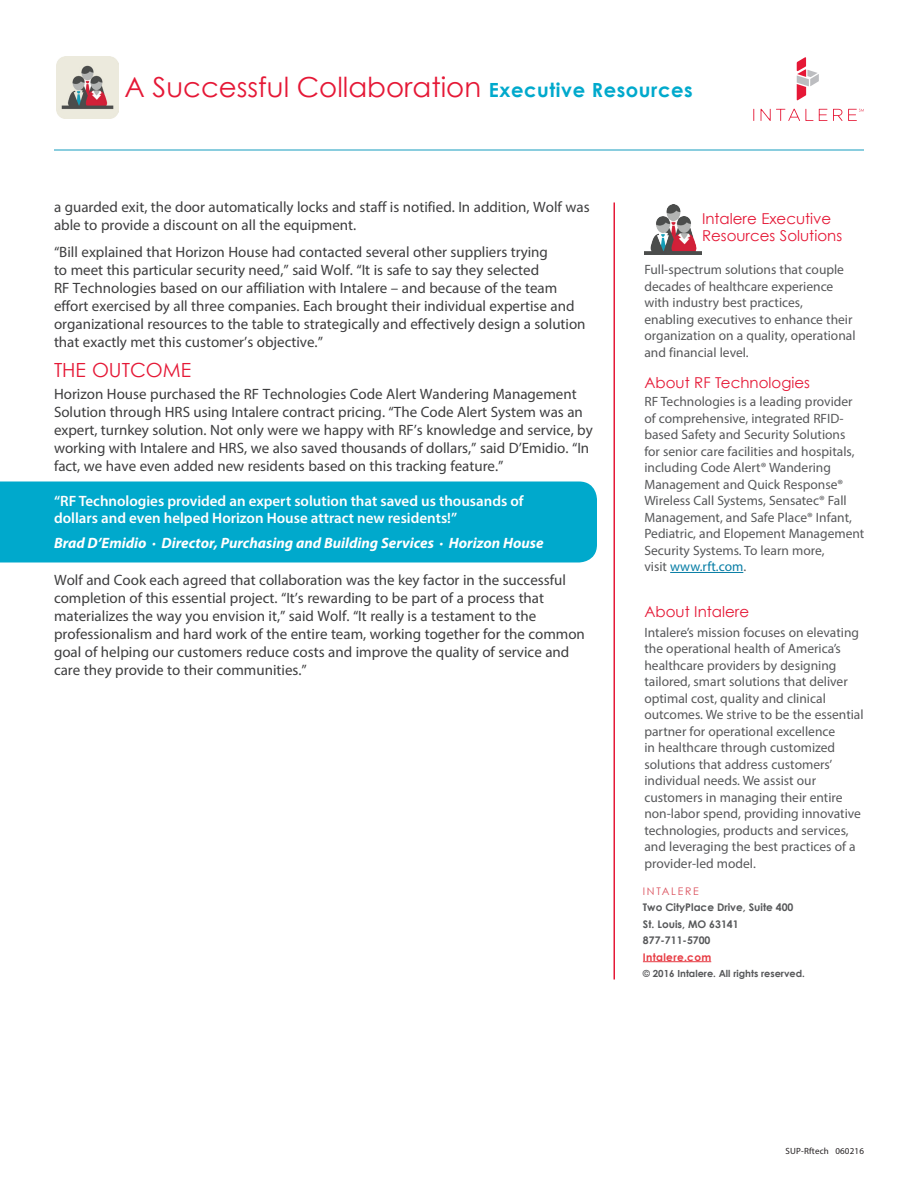
<style>
.page{position:relative;width:918px;height:1188px;background:#fff}
.page>*{position:absolute;margin:0;border:0;box-sizing:border-box;transform-origin:0 0}
.t1{font:27.6px "Century Gothic";color:#e51836}
.t2{font:19.5px "Century Gothic";color:#e51836}
.t3{font:15px/18px "Myriad Pro";color:#3e3e3f}
.t4{font:600 15px/16.5px "Myriad Pro";color:#fff}
.t5{font:italic 700 15px "Myriad Pro";color:#fff}
.Sub_Heads{font:15px/16.5px "Century Gothic";color:#e51836}
.Small_Heading{font:15px "Century Gothic";color:#e51836}
.Sidebar{font:13.5px/16.5px "Myriad Pro";color:#57585a}
.t6{font:700 10.5px "Century Gothic";color:#57585a}
.t7{font:700 10.5px "Century Gothic";letter-spacing:.03em;color:#e73b43}
.t8{font:10.5px "Century Gothic";letter-spacing:.16em;color:#db505c}
.t9{font:700 9.75px "Century Gothic";color:#57585a}
.Revision_Code{font:9px "Myriad Pro";letter-spacing:.02em;color:#231f20}
.s1{font-weight:700;font-size:19.5px;color:#00a9cc}
.s2{color:#077da5}
</style>
<div class="page">
<hr style="left:54px;top:150px;width:810px;height:1px;background:#149dbf">
<svg style="left:797px;top:57px;width:22px;height:44px"></svg>
<svg style="left:753px;top:109px;width:1px;height:12px"></svg>
<svg style="left:761px;top:109px;width:52px;height:12px"></svg>
<svg style="left:819px;top:109px;width:8px;height:12px"></svg>
<svg style="left:833px;top:109px;width:31px;height:12px"></svg>
<img style="left:56px;top:56px;width:63px;height:63px">
<hr style="left:614px;top:202px;width:1px;height:778px;background:#e51836">
<hr style="left:670px;top:572px;width:73px;height:1px;background:#077da5">
<hr style="left:643px;top:961px;width:68px;height:1px;background:#e73b43">
<img style="left:644px;top:204px;width:58px;height:50px">
<div style="left:0;top:482px;width:597px;height:80px;background:#00a9cc"></div>
<h1 class="t1" style="left:125px;top:70px;width:570px">A Successful Collaboration <span class="s1">Executive Resources</span></h1>
<p class="t3" style="left:54px;top:198px;width:537px">a guarded exit, the door automatically locks and staff is notified. In addition, Wolf was able to provide a discount on all the equipment.</p>
<p class="t3" style="left:54px;top:243px;width:533px">“Bill explained that Horizon House had contacted several other suppliers trying<br>to meet this particular security need,” said Wolf. “It is safe to say they selected<br>RF Technologies based on our affiliation with Intalere – and because of the team effort exercised by all three companies. Each brought their individual expertise and organizational resources to the table to strategically and effectively design a solution that exactly met this customer’s objective.”</p>
<p class="t2" style="left:54px;top:358px;width:139px">THE OUTCOME</p>
<p class="t3" style="left:54px;top:384px;width:540px">Horizon House purchased the RF Technologies Code Alert Wandering Management Solution through HRS using Intalere contract pricing. “The Code Alert System was an expert, turnkey solution. Not only were we happy with RF’s knowledge and service, by working with Intalere and HRS, we also saved thousands of dollars,” said D’Emidio. “In fact, we have even added new residents based on this tracking feature.”</p>
<p class="t4" style="left:54px;top:493px;width:471px">“RF Technologies provided an expert solution that saved us thousands of dollars and even helped Horizon House attract new residents!”</p>
<p class="t5" style="left:54px;top:533px;width:491px">Brad D’Emidio ∙ Director, Purchasing and Building Services ∙ Horizon House</p>
<p class="t3" style="left:54px;top:570px;width:532px">Wolf and Cook each agreed that collaboration was the key factor in the successful completion of this essential project. “It’s rewarding to be part of a process that materializes the way you envision it,” said Wolf. “It really is a testament to the professionalism and hard work of the entire team, working together for the common goal of helping our customers reduce costs and improve the quality of service and care they provide to their communities.”</p>
<p class="Sub_Heads" style="left:702px;top:210px;width:142px">Intalere Executive<br>Resources Solutions</p>
<p class="Sidebar" style="left:644px;top:261px;width:213px">Full-spectrum solutions that couple decades of healthcare experience with industry best practices, enabling executives to enhance their organization on a quality, operational and financial level.</p>
<p class="Small_Heading" style="left:644px;top:374px;width:167px">About RF Technologies</p>
<p class="Sidebar" style="left:644px;top:393px;width:221px">RF Technologies is a leading provider of comprehensive, integrated RFID&shy;based Safety and Security Solutions<br>for senior care facilities and hospitals, including Code Alert® Wandering Management and Quick Response® Wireless Call Systems, Sensatec® Fall Management, and Safe Place® Infant, Pediatric, and Elopement Management Security Systems. To learn more,<br>visit <span class="s2">www.rft.com</span>.</p>
<p class="Small_Heading" style="left:644px;top:602px;width:106px">About Intalere</p>
<p class="Sidebar" style="left:644px;top:624px;width:221px">Intalere’s mission focuses on elevating the operational health of America’s healthcare providers by designing tailored, smart solutions that deliver optimal cost, quality and clinical outcomes. We strive to be the essential partner for operational excellence<br>in healthcare through customized solutions that address customers’ individual needs. We assist our customers in managing their entire non-labor spend, providing innovative technologies, products and services, and leveraging the best practices of a provider-led model.</p>
<p class="t8" style="left:643px;top:885px;width:57px">INTALERE</p>
<p class="t6" style="left:643px;top:901px;width:152px">Two CityPlace Drive, Suite 400</p>
<p class="t6" style="left:643px;top:917px;width:97px">St. Louis, MO 63141</p>
<p class="t6" style="left:643px;top:934px;width:69px">877-711-5700</p>
<p class="t7" style="left:643px;top:950px;width:70px">Intalere.com</p>
<p class="t9" style="left:643px;top:968px;width:164px">© 2016 Intalere. All rights reserved.</p>
<p class="Revision_Code" style="left:786px;top:1146px;width:80px">SUP-Rftech 060216</p>
</div>
